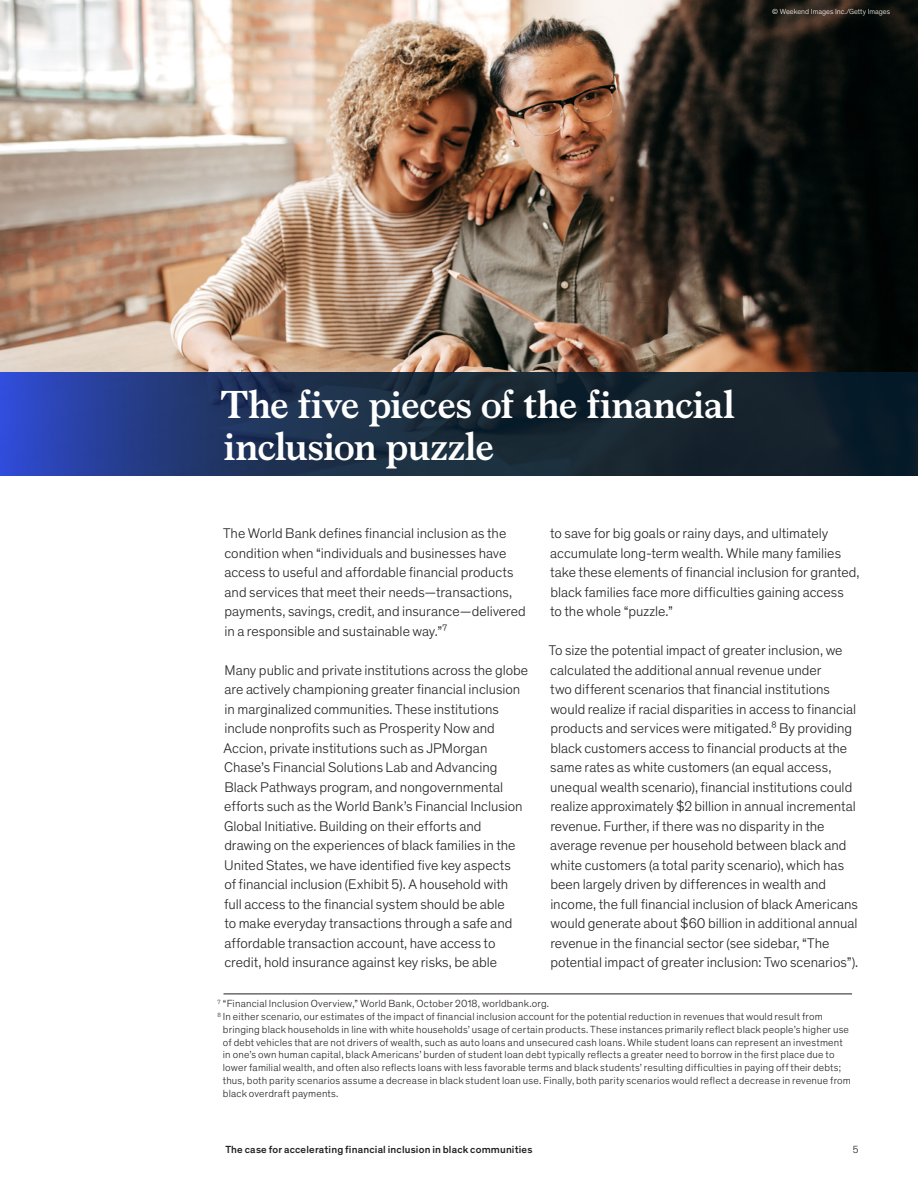
<style>
.page{position:relative;width:918px;height:1188px;background:#fff}
.page>*{position:absolute;margin:0;border:0;box-sizing:border-box;transform-origin:0 0}
.Body_text{font:700 39px/42px "Bower";letter-spacing:-.01em;color:#fff}
.Body_text-2{font:300 14.25px/19.5px "Theinhardt Pan";color:#231f20}
.Footnote___Manual{font:300 10.5px/12.8px "Theinhardt Pan";letter-spacing:.015em;color:#231f20}
.t1{font:500 10.5px "Theinhardt Pan";letter-spacing:.015em;color:#231f20}
.Heading_3{font:300 7.5px "Theinhardt Pan";color:#fff}
</style>
<div class="page">
<img style="left:1px;top:0;width:917px;height:373px">
<svg style="left:1px;top:373px;width:917px;height:103px;background:#1a2d4f"></svg>
<hr style="left:223px;top:994px;width:629px;height:1px;background:#231f20">
<p class="Heading_3" style="left:772px;top:6px;width:120px">© Weekend Images Inc./Getty Images</p>
<p class="Body_text" style="left:220px;top:380px;width:516px">The five pieces of the financial inclusion puzzle</p>
<p class="Body_text-2" style="left:223px;top:523px;width:304px">The World Bank defines financial inclusion as the condition when “individuals and businesses have access to useful and affordable financial products and services that meet their needs—transactions, payments, savings, credit, and insurance—delivered in a responsible and sustainable way.”⁷</p>
<p class="Body_text-2" style="left:224px;top:660px;width:306px">Many public and private institutions across the globe are actively championing greater financial inclusion in marginalized communities. These institutions include nonprofits such as Prosperity Now and Accion, private institutions such as JPMorgan Chase’s Financial Solutions Lab and Advancing Black Pathways program, and nongovernmental efforts such as the World Bank’s Financial Inclusion Global Initiative. Building on their efforts and drawing on the experiences of black families in the United States, we have identified five key aspects<br>of financial inclusion (Exhibit 5). A household with full access to the financial system should be able<br>to make everyday transactions through a safe and affordable transaction account, have access to credit, hold insurance against key risks, be able</p>
<p class="Body_text-2" style="left:550px;top:523px;width:311px">to save for big goals or rainy days, and ultimately accumulate long-term wealth. While many families take these elements of financial inclusion for granted, black families face more difficulties gaining access<br>to the whole “puzzle.”</p>
<p class="Body_text-2" style="left:549px;top:640px;width:311px">To size the potential impact of greater inclusion, we calculated the additional annual revenue under<br>two different scenarios that financial institutions would realize if racial disparities in access to financial products and services were mitigated.⁸ By providing black customers access to financial products at the same rates as white customers (an equal access, unequal wealth scenario), financial institutions could realize approximately $2 billion in annual incremental revenue. Further, if there was no disparity in the average revenue per household between black and white customers (a total parity scenario), which has been largely driven by differences in wealth and income, the full financial inclusion of black Americans would generate about $60 billion in additional annual revenue in the financial sector (see sidebar, “The potential impact of greater inclusion: Two scenarios”).</p>
<p class="Footnote___Manual" style="left:217px;top:997px;width:333px"><sup>7</sup> “Financial Inclusion Overview,” World Bank, October 2018, worldbank.org.</p>
<p class="Footnote___Manual" style="left:223px;top:1010px;width:630px;text-indent:-5px"><sup>8</sup> In either scenario, our estimates of the impact of financial inclusion account for the potential reduction in revenues that would result from bringing black households in line with white households’ usage of certain products. These instances primarily reflect black people’s higher use of debt vehicles that are not drivers of wealth, such as auto loans and unsecured cash loans. While student loans can represent an investment in one’s own human capital, black Americans’ burden of student loan debt typically reflects a greater need to borrow in the first place due to lower familial wealth, and often also reflects loans with less favorable terms and black students’ resulting difficulties in paying off their debts; thus, both parity scenarios assume a decrease in black student loan use. Finally, both parity scenarios would reflect a decrease in revenue from black overdraft payments.</p>
<p class="t1" style="left:225px;top:1142px;width:309px">The case for accelerating financial inclusion in black communities</p>
<p class="Footnote___Manual" style="left:853px;top:1143px;width:7px">5</p>
</div>
